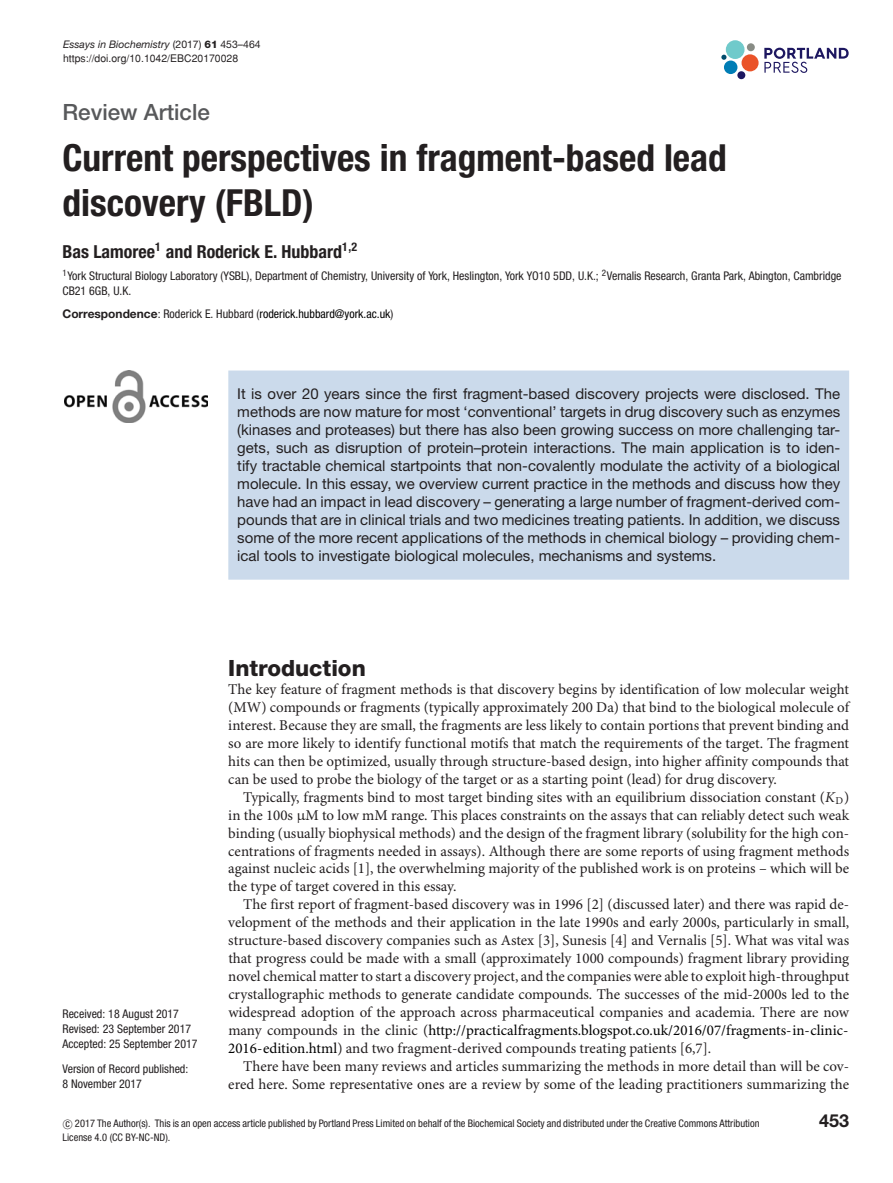
<style>
.page{position:relative;width:893px;height:1183px;background:#fff}
.page>*{position:absolute;margin:0;border:0;box-sizing:border-box;transform-origin:0 0}
.t1{font:700 condensed 37.35px/44.8px "Helvetica Neue LT Std";color:#231f20}
.t2{font:500 22.35px "Helvetica Neue LT Std";color:#58595b}
.t3{font:800 22.35px "Helvetica Neue LT Std";color:#231f20}
.t4{font:700 condensed 18px "Helvetica Neue LT Std";color:#231f20}
.t5{font:700 18px "Helvetica Neue LT Std";color:#231f20}
.t6{font:15px/18px "Minion Pro";color:#231f20;text-align:justify}
.t7{font:15px/18px "Helvetica Neue LT Std";color:#231f20;text-align:justify}
.t8{font:condensed 12px/15px "Helvetica Neue LT Std";color:#231f20}
.t9{font:condensed 12px "Helvetica Neue LT Std";color:#000}
.t10{font:condensed 10.5px/13.5px "Helvetica Neue LT Std";color:#231f20}
.t11{font:italic 10.5px "Helvetica Neue LT Std";color:#231f20}
.t12{font:10.5px "Helvetica";color:#231f20}
.s1{font-style:normal}
.s2{font-weight:800;font-style:normal}
.s3{font-weight:700;font-stretch:normal;color:#231f20}
.s4{color:#231f20}
.s5{font-style:italic}
.s6{font-family:"EURM10"}
.s7{color:#000}
.s8{font-family:"CMSY10";font-stretch:normal}
</style>
<div class="page">
<svg style="left:764px;top:48px;width:85px;height:25px"></svg>
<div style="left:726px;top:40px;width:18px;height:19px;background:#70cacb;border-radius:50%"></div>
<div style="left:741px;top:54px;width:18px;height:17px;background:#ea5329;border-radius:50%"></div>
<div style="left:724px;top:60px;width:13px;height:14px;background:#007db5;border-radius:50%"></div>
<div style="left:737px;top:71px;width:8px;height:8px;background:#1d1760;border-radius:50%"></div>
<div style="left:747px;top:43px;width:8px;height:8px;background:#888c85;border-radius:50%"></div>
<svg style="left:721px;top:55px;width:5px;height:5px"></svg>
<img style="left:65px;top:371px;width:143px;height:51px">
<div style="left:228px;top:370px;width:621px;height:209px;background:#cbdaeb"></div>
<p class="t11" style="left:63px;top:40px;width:199px">Essays in Biochemistry <span class="s1">(2017)</span> <span class="s2">61</span> <span class="s1">453–464</span></p>
<p class="t12" style="left:63px;top:54px;width:177px">https://doi.org/10.1042/EBC20170028</p>
<h2 class="t2" style="left:62px;top:104px;width:149px">Review Article</h2>
<h1 class="t1" style="left:62px;top:138px;width:666px">Current perspectives in fragment-based lead discovery (FBLD)</h1>
<p class="t4" style="left:62px;top:245px;width:296px">Bas Lamoree<sup>1</sup> and Roderick E. Hubbard<sup>1,2</sup></p>
<p class="t8" style="left:62px;top:269px;width:781px"><sup>1</sup>York Structural Biology Laboratory (YSBL), Department of Chemistry, University of York, Heslington, York YO10 5DD, U.K.; <sup>2</sup>Vernalis Research, Granta Park, Abington, Cambridge<br>CB21 6GB, U.K.</p>
<p class="t9" style="left:62px;top:309px;width:332px"><span class="s3">Correspondence</span><span class="s4">: Roderick E. Hubbard (</span>roderick.hubbard@york.ac.uk<span class="s4">)</span></p>
<p class="t7" style="left:237px;top:386px;width:604px">It is over 20 years since the first fragment-based discovery projects were disclosed. The methods are now mature for most ‘conventional’ targets in drug discovery such as enzymes (kinases and proteases) but there has also been growing success on more challenging tar&shy;gets, such as disruption of protein–protein interactions. The main application is to iden&shy;tify tractable chemical startpoints that non-covalently modulate the activity of a biological molecule. In this essay, we overview current practice in the methods and discuss how they have had an impact in lead discovery – generating a large number of fragment-derived com&shy;pounds that are in clinical trials and two medicines treating patients. In addition, we discuss some of the more recent applications of the methods in chemical biology – providing chem&shy;ical tools to investigate biological molecules, mechanisms and systems.</p>
<h2 class="t3" style="left:228px;top:659px;width:139px">Introduction</h2>
<p class="t6" style="left:228px;top:681px;width:622px">The key feature of fragment methods is that discovery begins by identification of low molecular weight (MW) compounds or fragments (typically approximately 200 Da) that bind to the biological molecule of interest. Because they are small, the fragments are less likely to contain portions that prevent binding and so are more likely to identify functional motifs that match the requirements of the target. The fragment hits can then be optimized, usually through structure-based design, into higher affinity compounds that can be used to probe the biology of the target or as a starting point (lead) for drug discovery.</p>
<p class="t6" style="left:228px;top:789px;width:622px;text-indent:15px">Typically, fragments bind to most target binding sites with an equilibrium dissociation constant (<span class="s5">K</span><sub>D</sub>) in the 100s <span class="s6">μ</span>M to low mM range. This places constraints on the assays that can reliably detect such weak binding (usually biophysical methods) and the design of the fragment library (solubility for the high con&shy;centrations of fragments needed in assays). Although there are some reports of using fragment methods against nucleic acids [1], the overwhelming majority of the published work is on proteins – which will be the type of target covered in this essay.</p>
<p class="t6" style="left:228px;top:896px;width:622px;text-indent:15px">The first report of fragment-based discovery was in 1996 [2] (discussed later) and there was rapid de&shy;velopment of the methods and their application in the late 1990s and early 2000s, particularly in small, structure-based discovery companies such as Astex [3], Sunesis [4] and Vernalis [5]. What was vital was that progress could be made with a small (approximately 1000 compounds) fragment library providing novel chemical matter to start a discovery project, and the companies were able to exploit high-throughput crystallographic methods to generate candidate compounds. The successes of the mid-2000s led to the widespread adoption of the approach across pharmaceutical companies and academia. There are now many compounds in the clinic (<span class="s7">http://practicalfragments.blogspot.co.uk/2016/07/fragments-in-clinic-2016-edition.html</span>) and two fragment-derived compounds treating patients [6,7].</p>
<p class="t6" style="left:228px;top:1058px;width:622px;text-align:right">There have been many reviews and articles summarizing the methods in more detail than will be cov&shy;ered here. Some representative ones are a review by some of the leading practitioners summarizing the</p>
<p class="t10" style="left:62px;top:1117px;width:698px"><span class="s8">-</span>c 2017 The Author(s). This is an open access article published by Portland Press Limited on behalf of the Biochemical Society and distributed under the Creative Commons Attribution<br>License 4.0 (CC BY-NC-ND).</p>
<p class="t5" style="left:819px;top:1113px;width:31px">453</p>
<p class="t8" style="left:62px;top:1006px;width:137px">Received: 18 August 2017<br>Revised: 23 September 2017<br>Accepted: 25 September 2017</p>
<p class="t8" style="left:62px;top:1062px;width:127px">Version of Record published:<br>8 November 2017</p>
</div>
